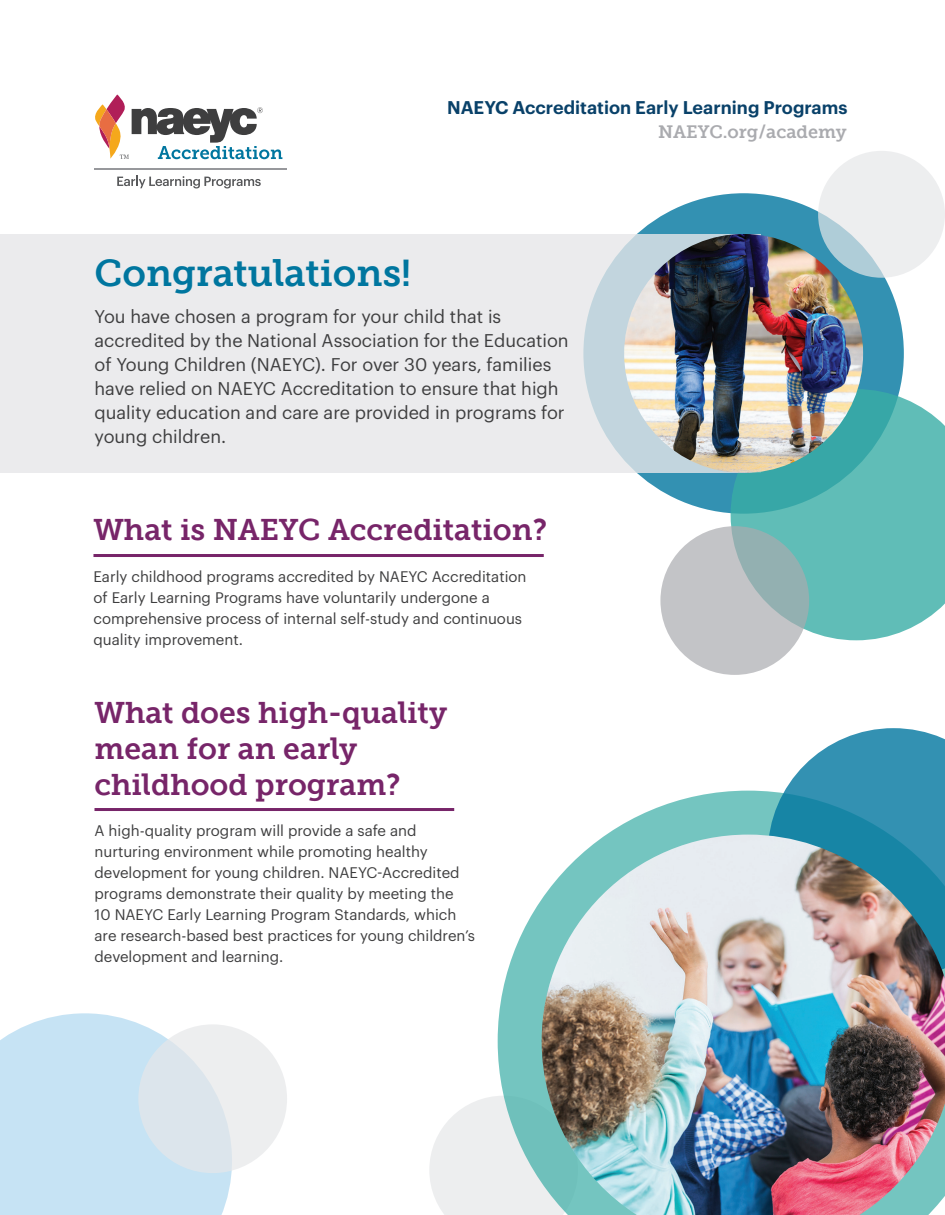
<style>
.page{position:relative;width:945px;height:1215px;background:#fff}
.page>*{position:absolute;margin:0;border:0;box-sizing:border-box;transform-origin:0 0}
.Congratulations{font:37.5px "Museo Slab 700";color:#00769f}
.Headers{font:30px/36px "Museo Slab 700";color:#772569}
.Congrats_body{font:18px/24px "Graphik";color:#3e3e3f}
.Top_footer_naeyc{font:600 18px "Graphik";color:#094169}
.top_footer_naeyc_org{font:18px "Museo Slab 700";color:#aaabaf}
.Body{font:15px/21px "Graphik";color:#3e3e3f}
</style>
<div class="page">
<svg style="left:429px;top:1096px;width:69px;height:119px"></svg>
<div style="left:583px;top:193px;width:321px;height:321px;background:#3391b2;border-radius:50%"></div>
<svg style="left:498px;top:791px;width:270px;height:424px"></svg>
<svg style="left:768px;top:728px;width:177px;height:107px"></svg>
<svg style="left:0;top:1013px;width:232px;height:202px;background:#cae5f4"></svg>
<svg style="left:117px;top:176px;width:144px;height:12px"></svg>
<hr style="left:94px;top:169px;width:193px;height:1px;background:#97989c">
<svg style="left:95px;top:95px;width:187px;height:64px"></svg>
<div style="left:0;top:234px;width:760px;height:239px;background:#e6e7e9"></div>
<hr style="left:93px;top:554px;width:451px;height:3px;background:#772569">
<svg style="left:731px;top:389px;width:214px;height:251px;background:#60bbb7"></svg>
<img style="left:624px;top:234px;width:239px;height:239px;border-radius:119px">
<hr style="left:94px;top:808px;width:360px;height:3px;background:#772569">
<img style="left:542px;top:835px;width:403px;height:380px">
<svg style="left:660px;top:526px;width:149px;height:149px;background:#b6bfc1"></svg>
<div style="left:138px;top:1024px;width:149px;height:149px;background:linear-gradient(to right,#d8e3ec,#f1f0f0);border-radius:50%"></div>
<svg style="left:818px;top:151px;width:127px;height:127px;background:#e3e9eb"></svg>
<p class="Top_footer_naeyc" style="left:447px;top:93px;width:402px">NAEYC Accreditation Early Learning Programs</p>
<p class="top_footer_naeyc_org" style="left:658px;top:121px;width:190px">NAEYC.org/academy</p>
<p class="Congratulations" style="left:94px;top:251px;width:318px">Congratulations!</p>
<p class="Congrats_body" style="left:94px;top:303px;width:476px">You have chosen a program for your child that is accredited by the National Association for the Education of Young Children (NAEYC). For over 30 years, families have relied on NAEYC Accreditation to ensure that high quality education and care are provided in programs for young children.</p>
<p class="Headers" style="left:93px;top:512px;width:455px">What is NAEYC Accreditation?</p>
<p class="Body" style="left:93px;top:564px;width:435px">Early childhood programs accredited by NAEYC Accreditation of Early Learning Programs have voluntarily undergone a comprehensive process of internal self-study and continuous quality improvement.</p>
<p class="Headers" style="left:94px;top:695px;width:354px">What does high-quality mean for an early childhood program?</p>
<p class="Body" style="left:94px;top:819px;width:382px">A high-quality program will provide a safe and nurturing environment while promoting healthy development for young children. NAEYC-Accredited programs demonstrate their quality by meeting the<br>10 NAEYC Early Learning Program Standards, which are research-based best practices for young children’s development and learning.</p>
</div>
